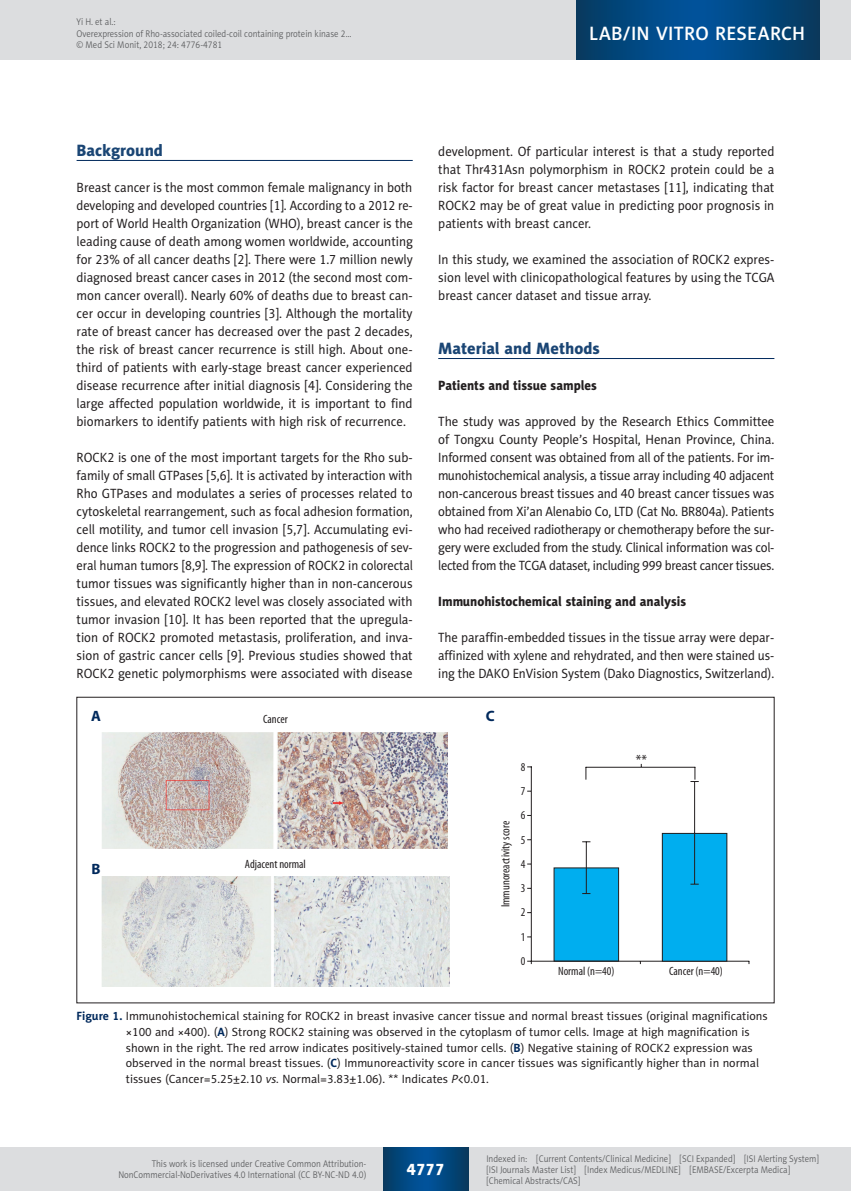
<style>
.page{position:relative;width:851px;height:1191px;background:#fff}
.page>*{position:absolute;margin:0;border:0;box-sizing:border-box;transform-origin:0 0}
.t1{font:19.5px "Naomi Sans EFN Medium";letter-spacing:.01em;color:#fff}
.MSM_Headline_1{font:16.5px "Naomi Sans EFN Heavy";color:#1a4574}
.t2{font:16.5px "Naomi Sans EFN Heavy";color:#fff}
.t3{font:700 15px "Myriad Pro";color:#00295c}
.t4{font:condensed 15px "Myriad Pro";color:#231f20}
.MSM_Body{font:13.5px/18px "Naomi Sans EFN";color:#231f20;text-align:justify;scale:.95 1}
.MSM_Body-2{font:13.5px/18px "Naomi Sans EFN";color:#231f20;text-align:justify;scale:.96 1}
.MSM_Body-3{font:13.5px/18px "Naomi Sans EFN";color:#231f20;text-align:justify;scale:.94 1}
.MSM_Headline_2{font:13.5px "Naomi Sans EFN Heavy";color:#231f20;scale:.95 1}
.MSM_Rycina_tytul{font:12px/15.8px "Naomi Sans EFN";color:#231f20}
.t5{font:condensed 12px/24.3px "Myriad Pro";color:#231f20;text-align:justify}
.MSM_pagina_zywa{font:9.75px/11.2px "Naomi Sans EFN Light";color:#57585a;scale:.9 1}
.MSM_pagina_sygnatura{font:9.75px "Naomi Sans EFN Light";color:#57585a;scale:.9 1}
.s1{font-weight:700;color:#00295c}
.s2{font-style:italic}
</style>
<div class="page">
<hr style="left:77px;top:160px;width:335px;height:1px;background:#00295c">
<hr style="left:438px;top:358px;width:336px;height:1px;background:#00295c">
<img style="left:102px;top:732px;width:346px;height:116px">
<img style="left:102px;top:876px;width:348px;height:111px">
<div style="left:553px;top:867px;width:66px;height:94px;background:#00aeef"></div>
<hr style="left:527px;top:960px;width:222px;height:1px;background:#231f20">
<hr style="left:531px;top:766px;width:1px;height:198px;background:#231f20">
<svg style="left:582px;top:763px;width:145px;height:201px"></svg>
<div style="left:0;top:1148px;width:850px;height:43px;background:#dcdddf"></div>
<svg style="left:383px;top:1147px;width:85px;height:43px"></svg>
<div style="left:0;top:0;width:850px;height:60px;background:#dcdddf"></div>
<svg style="left:576px;top:0;width:243px;height:60px"></svg>
<p class="MSM_pagina_zywa" style="left:77px;top:16px;width:307px">Yi H. et al.:<br>Overexpression of Rho-associated coiled-coil containing protein kinase 2…</p>
<p class="MSM_pagina_sygnatura" style="left:77px;top:39px;width:163px">© Med Sci Monit, 2018; 24: 4776-4781</p>
<h1 class="t1" style="left:589px;top:22px;width:217px">LAB/IN VITRO RESEARCH</h1>
<p class="MSM_Headline_1" style="left:77px;top:140px;width:88px">Background</p>
<p class="MSM_Body" style="left:77px;top:178px;width:355px">Breast cancer is the most common female malignancy in both developing and developed countries [1]. According to a 2012 re&shy;port of World Health Organization (WHO), breast cancer is the leading cause of death among women worldwide, accounting for 23% of all cancer deaths [2]. There were 1.7 million newly diagnosed breast cancer cases in 2012 (the second most com&shy;mon cancer overall). Nearly 60% of deaths due to breast can&shy;cer occur in developing countries [3]. Although the mortality rate of breast cancer has decreased over the past 2 decades, the risk of breast cancer recurrence is still high. About one&shy;third of patients with early-stage breast cancer experienced disease recurrence after initial diagnosis [4]. Considering the large affected population worldwide, it is important to find biomarkers to identify patients with high risk of recurrence.</p>
<p class="MSM_Body" style="left:77px;top:448px;width:355px">ROCK2 is one of the most important targets for the Rho sub&shy;family of small GTPases [5,6]. It is activated by interaction with Rho GTPases and modulates a series of processes related to cytoskeletal rearrangement, such as focal adhesion formation, cell motility, and tumor cell invasion [5,7]. Accumulating evi&shy;dence links ROCK2 to the progression and pathogenesis of sev&shy;eral human tumors [8,9]. The expression of ROCK2 in colorectal tumor tissues was significantly higher than in non-cancerous tissues, and elevated ROCK2 level was closely associated with tumor invasion [10]. It has been reported that the upregula&shy;tion of ROCK2 promoted metastasis, proliferation, and inva&shy;sion of gastric cancer cells [9]. Previous studies showed that ROCK2 genetic polymorphisms were associated with disease</p>
<p class="MSM_Body" style="left:438px;top:142px;width:355px">development. Of particular interest is that a study reported that Thr431Asn polymorphism in ROCK2 protein could be a risk factor for breast cancer metastases [11], indicating that ROCK2 may be of great value in predicting poor prognosis in patients with breast cancer.</p>
<p class="MSM_Body" style="left:438px;top:250px;width:355px">In this study, we examined the association of ROCK2 expres&shy;sion level with clinicopathological features by using the TCGA breast cancer dataset and tissue array.</p>
<p class="MSM_Headline_1" style="left:438px;top:338px;width:163px">Material and Methods</p>
<p class="MSM_Headline_2" style="left:438px;top:377px;width:168px">Patients and tissue samples</p>
<p class="MSM_Body-2" style="left:438px;top:412px;width:352px">The study was approved by the Research Ethics Committee of Tongxu County People’s Hospital, Henan Province, China.<br>Informed consent was obtained from all of the patients. For im&shy;munohistochemical analysis, a tissue array including 40 adjacent non-cancerous breast tissues and 40 breast cancer tissues was obtained from Xi’an Alenabio Co, LTD (Cat No. BR804a). Patients who had received radiotherapy or chemotherapy before the sur&shy;gery were excluded from the study. Clinical information was col&shy;lected from the TCGA dataset, including 999 breast cancer tissues.</p>
<p class="MSM_Headline_2" style="left:438px;top:593px;width:262px">Immunohistochemical staining and analysis</p>
<p class="MSM_Body-3" style="left:438px;top:628px;width:359px">The paraffin-embedded tissues in the tissue array were depar&shy;affinized with xylene and rehydrated, and then were stained us&shy;ing the DAKO EnVision System (Dako Diagnostics, Switzerland).</p>
<p class="t3" style="left:91px;top:706px;width:11px">A</p>
<p class="t3" style="left:486px;top:706px;width:10px">C</p>
<p class="t5" style="left:263px;top:707px;width:26px">Cancer</p>
<p class="t3" style="left:91px;top:859px;width:11px">B</p>
<p class="t5" style="left:245px;top:852px;width:62px">Adjacent normal</p>
<p class="t5" style="left:493px;top:907px;width:88px;rotate:-90deg">Immunoreactivity score</p>
<p class="t5" style="left:521px;top:754px;width:6px">8<br>7<br>6<br>5<br>4<br>3<br>2<br>1<br>0</p>
<p class="t4" style="left:635px;top:750px;width:13px">**</p>
<p class="t5" style="left:558px;top:958px;width:58px">Normal (n=40)</p>
<p class="t5" style="left:669px;top:958px;width:55px">Cancer (n=40)</p>
<p class="MSM_Rycina_tytul" style="left:126px;top:1008px;width:643px;text-indent:-49px"><span class="s1">Figure 1.</span> Immunohistochemical staining for ROCK2 in breast invasive cancer tissue and normal breast tissues (original magnifications ×100 and ×400). (<span class="s1">A</span>) Strong ROCK2 staining was observed in the cytoplasm of tumor cells. Image at high magnification is shown in the right. The red arrow indicates positively-stained tumor cells. (<span class="s1">B</span>) Negative staining of ROCK2 expression was observed in the normal breast tissues. (<span class="s1">C</span>) Immunoreactivity score in cancer tissues was significantly higher than in normal tissues (Cancer=5.25±2.10 <span class="s2">vs.</span> Normal=3.83±1.06). ** Indicates <span class="s2">P</span>&lt;0.01.</p>
<p class="MSM_pagina_zywa" style="left:118px;top:1158px;width:277px;text-align:right">This work is licensed under Creative Common Attribution-<br>NonCommercial-NoDerivatives 4.0 International (CC BY-NC-ND 4.0)</p>
<p class="t2" style="left:406px;top:1159px;width:40px">4777</p>
<p class="MSM_pagina_zywa" style="left:486px;top:1152px;width:371px">Indexed in: [Current Contents/Clinical Medicine] [SCI Expanded] [ISI Alerting System] [ISI Journals Master List] [Index Medicus/MEDLINE] [EMBASE/Excerpta Medica] [Chemical Abstracts/CAS]</p>
</div>
